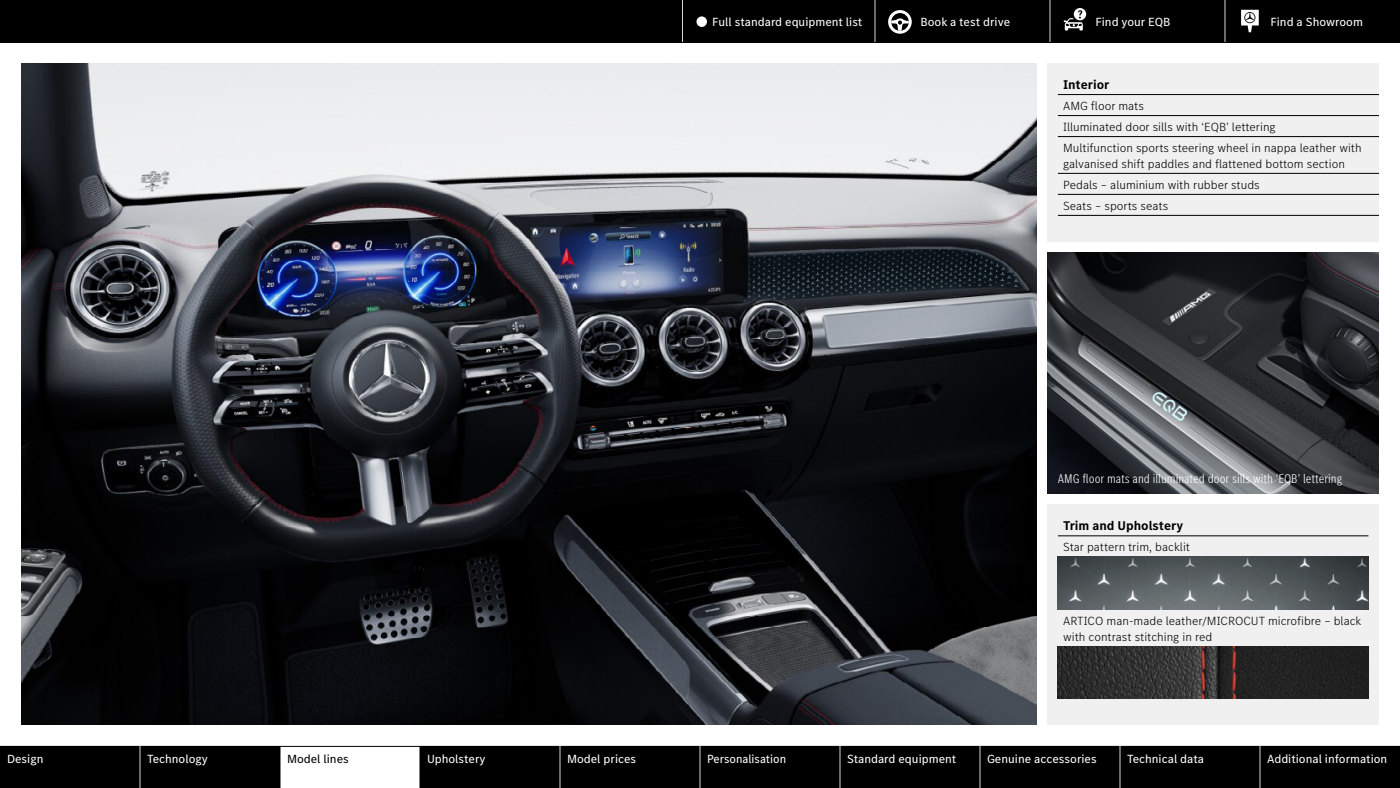
<style>
.page{position:relative;width:1400px;height:788px;background:#fff}
.page>*{position:absolute;margin:0;border:0;box-sizing:border-box;transform-origin:0 0}
.t1{font:300 condensed 13.12px "MB Corpo S Text";color:#fff}
.t2{font:700 13.12px "MB Corpo S Text";color:#000}
.t3{font:300 12.25px/21px "MB Corpo S Text";color:#000}
.t4{font:12.25px "MB Corpo S Text";color:#fff}
.t5{font:12.25px "MB Corpo S Text";color:#fff;scale:.96 1}
.t6{font:12.25px "MB Corpo S Text";color:#000}
</style>
<div class="page">
<img style="left:21px;top:63px;width:1016px;height:661px">
<div style="left:1047px;top:504px;width:332px;height:220px;background:#f0f0f0"></div>
<hr style="left:1058px;top:535px;width:310px;height:1px;background:#000">
<hr style="left:1058px;top:609px;width:310px;height:1px;background:#000">
<img style="left:1058px;top:646px;width:310px;height:52px">
<img style="left:1058px;top:557px;width:310px;height:52px">
<div style="left:1047px;top:63px;width:332px;height:179px;background:#f0f0f0"></div>
<hr style="left:1058px;top:94px;width:321px;height:1px;background:#000">
<hr style="left:1058px;top:173px;width:321px;height:1px;background:#000">
<hr style="left:1058px;top:194px;width:321px;height:1px;background:#000">
<hr style="left:1058px;top:215px;width:321px;height:1px;background:#000">
<hr style="left:1058px;top:115px;width:321px;height:1px;background:#000">
<hr style="left:1058px;top:136px;width:321px;height:1px;background:#000">
<img style="left:1047px;top:252px;width:332px;height:242px">
<div style="left:0;top:0;width:1400px;height:42px;background:#000"></div>
<svg style="left:682px;top:0;width:577px;height:42px"></svg>
<svg style="left:0;top:746px;width:1400px;height:42px;background:#191919"></svg>
<hr style="left:1260px;top:746px;width:1px;height:42px;background:#d8d8d8">
<hr style="left:560px;top:746px;width:1px;height:42px;background:#d8d8d8">
<hr style="left:700px;top:746px;width:1px;height:42px;background:#d8d8d8">
<hr style="left:840px;top:746px;width:1px;height:42px;background:#d8d8d8">
<hr style="left:980px;top:746px;width:1px;height:42px;background:#d8d8d8">
<hr style="left:1120px;top:746px;width:1px;height:42px;background:#d8d8d8">
<hr style="left:140px;top:746px;width:1px;height:42px;background:#d8d8d8">
<hr style="left:280px;top:746px;width:1px;height:42px;background:#000">
<hr style="left:420px;top:746px;width:1px;height:42px;background:#000">
<p class="t4" style="left:712px;top:14px;width:152px">Full standard equipment list</p>
<p class="t4" style="left:920px;top:14px;width:91px">Book a test drive</p>
<p class="t4" style="left:1096px;top:14px;width:76px">Find your EQB</p>
<p class="t4" style="left:1271px;top:14px;width:94px">Find a Showroom</p>
<p class="t2" style="left:1063px;top:76px;width:48px">Interior</p>
<p class="t3" style="left:1063px;top:95px;width:300px">AMG floor mats<br>Illuminated door sills with ‘EQB’ lettering<br>Multifunction sports steering wheel in nappa leather with</p>
<p class="t3" style="left:1063px;top:152px;width:283px">galvanised shift paddles and flattened bottom section<br>Pedals – aluminium with rubber studs<br>Seats – sports seats</p>
<p class="t1" style="left:1058px;top:470px;width:286px">AMG floor mats and illuminated door sills with ‘EQB’ lettering</p>
<p class="t2" style="left:1063px;top:517px;width:122px">Trim and Upholstery</p>
<p class="t3" style="left:1063px;top:536px;width:128px">Star pattern trim, backlit</p>
<p class="t3" style="left:1063px;top:612px;width:300px;line-height:15.8px">ARTICO man-made leather/MICROCUT microfibre – black with contrast stitching in red</p>
<p class="t4" style="left:7px;top:750px;width:38px">Design</p>
<p class="t4" style="left:147px;top:750px;width:62px">Technology</p>
<p class="t6" style="left:287px;top:750px;width:63px">Model lines</p>
<p class="t4" style="left:427px;top:750px;width:60px">Upholstery</p>
<p class="t4" style="left:567px;top:750px;width:71px">Model prices</p>
<p class="t5" style="left:707px;top:750px;width:84px">Personalisation</p>
<p class="t4" style="left:847px;top:750px;width:111px">Standard equipment</p>
<p class="t4" style="left:987px;top:750px;width:111px">Genuine accessories</p>
<p class="t4" style="left:1127px;top:750px;width:79px">Technical data</p>
<p class="t4" style="left:1267px;top:750px;width:122px">Additional information</p>
</div>
